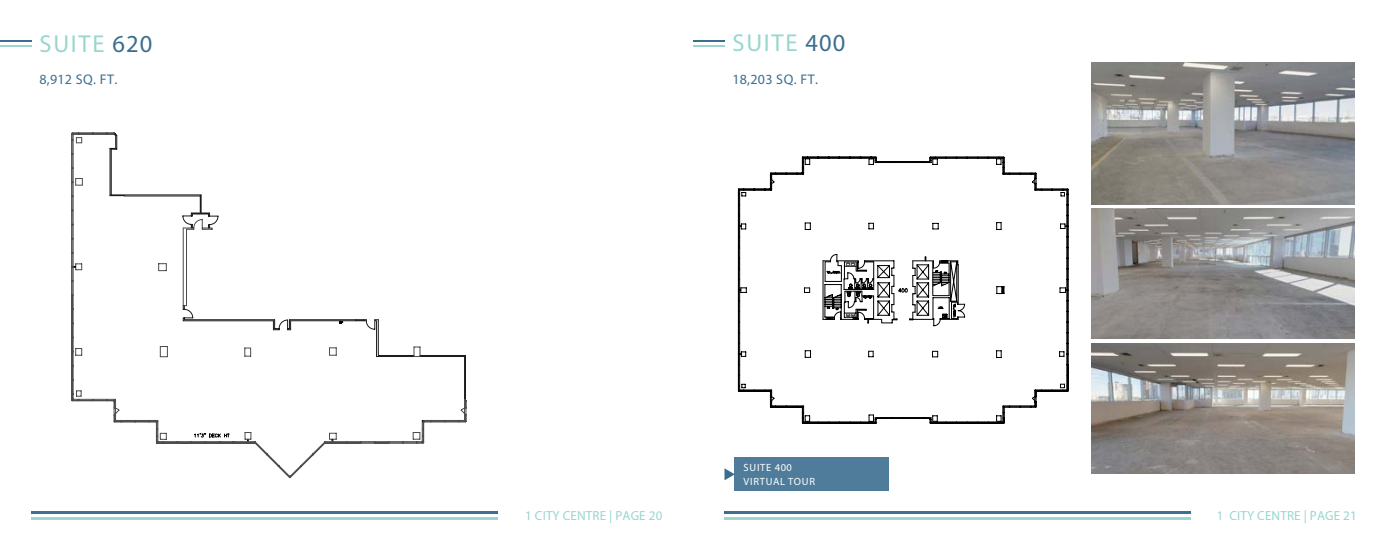
<style>
.page{position:relative;width:1386px;height:536px;background:#fff}
.page>*{position:absolute;margin:0;border:0;box-sizing:border-box;transform-origin:0 0}
.t1{font:24.5px "Myriad Pro";letter-spacing:.07em;color:#99d6ce}
.t2{font:14px "Myriad Pro";letter-spacing:.02em;color:#3b6e8f}
.t3{font:13.12px "Myriad Pro";letter-spacing:.01em;color:#99d6ce}
.t4{font:10.5px/14px "Myriad Pro";letter-spacing:.07em;color:#fff}
.s1{color:#3b6e8f}
</style>
<div class="page">
<hr style="left:32px;top:511px;width:466px;height:3px;background:#3b6e8f">
<hr style="left:724px;top:511px;width:467px;height:3px;background:#3b6e8f">
<hr style="left:32px;top:517px;width:466px;height:3px;background:#99d6ce">
<hr style="left:724px;top:517px;width:467px;height:3px;background:#99d6ce">
<hr style="left:0;top:40px;width:32px;height:2px;background:#3b6e8f">
<hr style="left:0;top:45px;width:32px;height:2px;background:#99d6ce">
<hr style="left:693px;top:40px;width:31px;height:2px;background:#3b6e8f">
<hr style="left:693px;top:45px;width:31px;height:2px;background:#99d6ce">
<svg style="left:741px;top:157px;width:325px;height:267px"></svg>
<hr style="left:876px;top:161px;width:54px;height:1px;background:#000">
<svg style="left:876px;top:157px;width:48px;height:6px"></svg>
<svg style="left:823px;top:254px;width:142px;height:65px"></svg>
<img style="left:1091px;top:208px;width:263px;height:131px">
<img style="left:1091px;top:62px;width:263px;height:142px">
<img style="left:1091px;top:343px;width:263px;height:130px">
<div style="left:735px;top:456px;width:154px;height:34px;background:#4e7c9a"></div>
<svg style="left:724px;top:468px;width:11px;height:12px"></svg>
<svg style="left:71px;top:132px;width:396px;height:345px"></svg>
<svg style="left:110px;top:133px;width:4px;height:197px"></svg>
<svg style="left:114px;top:133px;width:352px;height:267px"></svg>
<svg style="left:194px;top:433px;width:35px;height:4px"></svg>
<h1 class="t1" style="left:40px;top:28px;width:114px">SUITE <span class="s1">620</span></h1>
<h1 class="t1" style="left:733px;top:28px;width:114px">SUITE <span class="s1">400</span></h1>
<p class="t2" style="left:39px;top:71px;width:80px">8,912 SQ. FT.</p>
<p class="t2" style="left:732px;top:71px;width:87px">18,203 SQ. FT.</p>
<p class="t4" style="left:744px;top:460px;width:73px">SUITE 400<br>VIRTUAL TOUR</p>
<p class="t3" style="left:525px;top:507px;width:139px">1 CITY CENTRE | PAGE 20</p>
<p class="t3" style="left:1217px;top:507px;width:142px">1 CITY CENTRE | PAGE 21</p>
</div>
